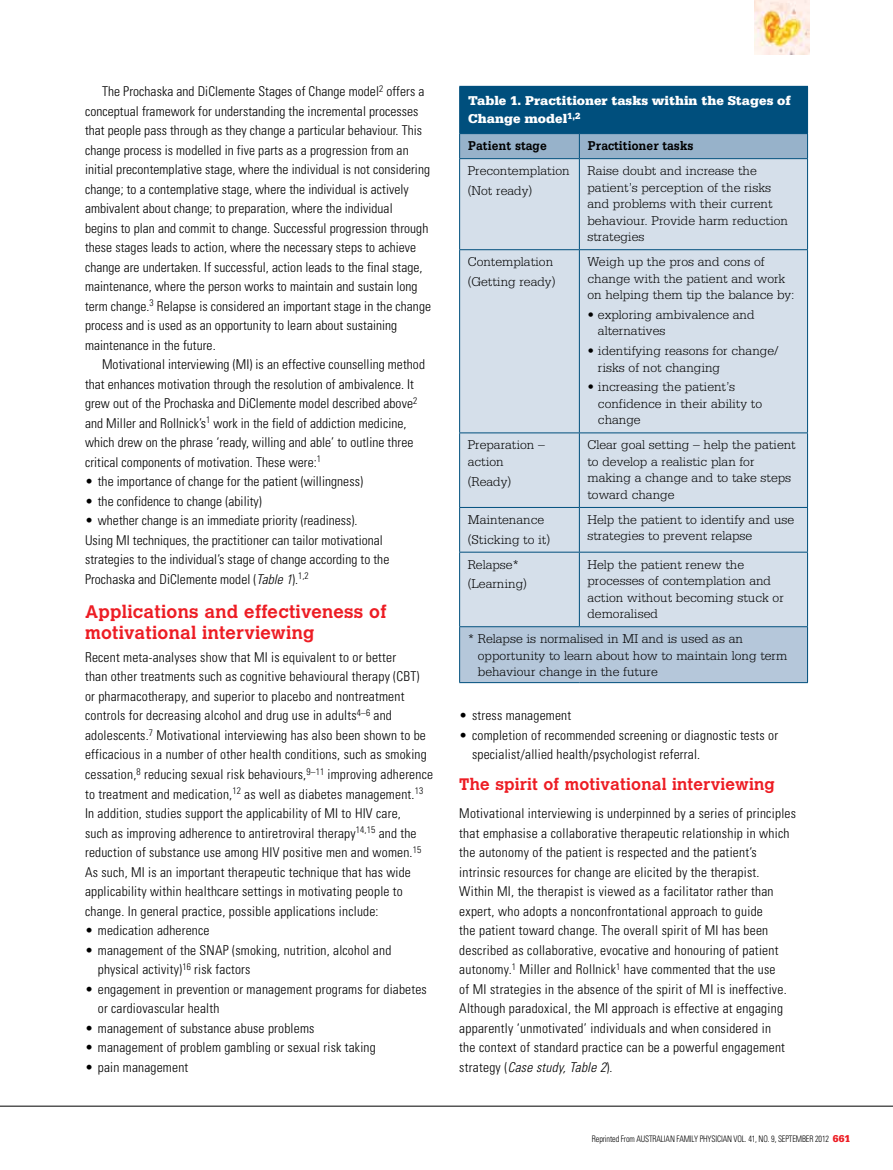
<style>
.page{position:relative;width:893px;height:1170px;background:#fff}
.page>*{position:absolute;margin:0;border:0;box-sizing:border-box;transform-origin:0 0}
.t1{font:700 18px/21px "Calvert";letter-spacing:.015em;color:#ed1d24}
.t2{font:700 16.5px "Calvert";letter-spacing:.015em;color:#ed1d24}
.t3{font:300 condensed 13.5px/19.5px "Univers LT";letter-spacing:.015em;color:#000}
.t4{font:300 13.5px/16.5px "Serifa LT";color:#000}
.t5{font:900 13.5px/18px "Serifa LT";color:#fff}
.t6{font:700 13.5px "Serifa LT";color:#000;scale:.9 1}
.t7{font:300 condensed 9px "Univers LT";letter-spacing:-.015em;color:#000;scale:.9 1}
.s1{font-style:italic}
.s2{font-family:"Serifa LT";font-weight:900;font-stretch:normal;font-size:10.5px;color:#ed1d24}
</style>
<div class="page">
<hr style="left:0;top:1105px;width:893px;height:1px;background:#000">
<img style="left:755px;top:0;width:54px;height:54px">
<div style="left:460px;top:86px;width:347px;height:48px;background:#004f7d"></div>
<div style="left:460px;top:159px;width:347px;height:467px;background:#d5dfea"></div>
<div style="left:460px;top:626px;width:347px;height:56px;background:#b5c7da"></div>
<hr style="left:579px;top:159px;width:1px;height:90px;background:#004f7d">
<hr style="left:459px;top:249px;width:120px;height:1px;background:#004f7d">
<hr style="left:579px;top:249px;width:229px;height:1px;background:#004f7d">
<hr style="left:579px;top:250px;width:1px;height:182px;background:#004f7d">
<hr style="left:459px;top:432px;width:120px;height:1px;background:#004f7d">
<hr style="left:579px;top:432px;width:229px;height:1px;background:#004f7d">
<hr style="left:579px;top:433px;width:1px;height:74px;background:#004f7d">
<hr style="left:459px;top:507px;width:120px;height:1px;background:#004f7d">
<hr style="left:579px;top:507px;width:229px;height:1px;background:#004f7d">
<hr style="left:579px;top:508px;width:1px;height:43px;background:#004f7d">
<hr style="left:459px;top:551px;width:120px;height:1px;background:#004f7d">
<hr style="left:579px;top:551px;width:229px;height:1px;background:#004f7d">
<hr style="left:579px;top:552px;width:1px;height:74px;background:#004f7d">
<hr style="left:459px;top:159px;width:1px;height:90px;background:#004f7d">
<hr style="left:807px;top:159px;width:1px;height:90px;background:#004f7d">
<hr style="left:459px;top:250px;width:1px;height:182px;background:#004f7d">
<hr style="left:807px;top:250px;width:1px;height:182px;background:#004f7d">
<hr style="left:459px;top:433px;width:1px;height:74px;background:#004f7d">
<hr style="left:807px;top:433px;width:1px;height:74px;background:#004f7d">
<hr style="left:459px;top:508px;width:1px;height:43px;background:#004f7d">
<hr style="left:807px;top:508px;width:1px;height:43px;background:#004f7d">
<hr style="left:459px;top:552px;width:1px;height:74px;background:#004f7d">
<hr style="left:807px;top:552px;width:1px;height:74px;background:#004f7d">
<hr style="left:459px;top:86px;width:120px;height:1px;background:#004f7d">
<hr style="left:459px;top:87px;width:1px;height:46px;background:#004f7d">
<hr style="left:579px;top:86px;width:229px;height:1px;background:#004f7d">
<hr style="left:807px;top:87px;width:1px;height:46px;background:#004f7d">
<hr style="left:459px;top:133px;width:120px;height:1px;background:#004f7d">
<hr style="left:579px;top:133px;width:229px;height:1px;background:#004f7d">
<div style="left:459px;top:134px;width:349px;height:24px;background:#97b2ca"></div>
<hr style="left:459px;top:158px;width:120px;height:1px;background:#004f7d">
<hr style="left:579px;top:158px;width:229px;height:1px;background:#004f7d">
<hr style="left:459px;top:626px;width:120px;height:1px;background:#004f7d">
<hr style="left:459px;top:627px;width:1px;height:55px;background:#004f7d">
<hr style="left:579px;top:626px;width:229px;height:1px;background:#004f7d">
<hr style="left:807px;top:627px;width:1px;height:55px;background:#004f7d">
<hr style="left:459px;top:682px;width:120px;height:1px;background:#004f7d">
<hr style="left:579px;top:682px;width:229px;height:1px;background:#004f7d">
<p class="t3" style="left:85px;top:82px;width:347px;text-indent:17px">The Prochaska and DiClemente Stages of Change model<sup>2</sup> offers a conceptual framework for understanding the incremental processes that people pass through as they change a particular behaviour. This change process is modelled in five parts as a progression from an initial precontemplative stage, where the individual is not considering change; to a contemplative stage, where the individual is actively ambivalent about change; to preparation, where the individual<br>begins to plan and commit to change. Successful progression through these stages leads to action, where the necessary steps to achieve change are undertaken. If successful, action leads to the final stage, maintenance, where the person works to maintain and sustain long term change.<sup>3</sup> Relapse is considered an important stage in the change process and is used as an opportunity to learn about sustaining maintenance in the future.</p>
<p class="t3" style="left:85px;top:355px;width:341px;text-indent:17px">Motivational interviewing (MI ) is an effective counselling method that enhances motivation through the resolution of ambivalence. It grew out of the Prochaska and DiClemente model described above<sup>2 </sup>and Miller and Rollnick’s<sup>1</sup> work in the field of addiction medicine, which drew on the phrase ‘ready, willing and able’ to outline three critical components of motivation. These were:<sup>1</sup></p>
<p class="t3" style="left:85px;top:472px;width:279px">• the importance of change for the patient (willingness)</p>
<p class="t3" style="left:85px;top:491px;width:178px">• the confidence to change (ability)</p>
<p class="t3" style="left:85px;top:511px;width:306px">• whether change is an immediate priority (readiness).<br>Using MI techniques, the practitioner can tailor motivational strategies to the individual’s stage of change according to the Prochaska and DiClemente model (<span class="s1">Table 1</span>).<sup>1,2</sup></p>
<h1 class="t1" style="left:85px;top:600px;width:303px">Applications and effectiveness of motivational interviewing</h1>
<p class="t3" style="left:85px;top:647px;width:350px">Recent meta-analyses show that MI is equivalent to or better<br>than other treatments such as cognitive behavioural therapy (CBT)<br>or pharmacotherapy, and superior to placebo and nontreatment controls for decreasing alcohol and drug use in adults<sup>4–6</sup> and adolescents.<sup>7</sup> Motivational interviewing has also been shown to be efficacious in a number of other health conditions, such as smoking cessation,<sup>8</sup> reducing sexual risk behaviours,<sup>9–11</sup> improving adherence to treatment and medication,<sup>12</sup> as well as diabetes management.<sup>13<br></sup>I n addition, studies support the applicability of MI to HIV care,<br>such as improving adherence to antiretroviral therapy<sup>14,15</sup> and the reduction of substance use among HIV positive men and women.<sup>15<br></sup>As such, MI is an important therapeutic technique that has wide applicability within healthcare settings in motivating people to change. I n general practice, possible applications include:</p>
<p class="t3" style="left:85px;top:920px;width:126px">• medication adherence</p>
<p class="t3" style="left:98px;top:940px;width:295px;text-indent:-13px">• management of the SNAP (smoking, nutrition, alcohol and physical activity)<sup>16</sup> risk factors</p>
<p class="t3" style="left:98px;top:979px;width:331px;text-indent:-13px">• engagement in prevention or management programs for diabetes or cardiovascular health</p>
<p class="t3" style="left:85px;top:1018px;width:231px">• management of substance abuse problems</p>
<p class="t3" style="left:85px;top:1037px;width:292px">• management of problem gambling or sexual risk taking</p>
<p class="t3" style="left:85px;top:1057px;width:105px">• pain management</p>
<p class="t5" style="left:468px;top:91px;width:324px">Table 1. Practitioner tasks within the Stages of<br>Change model<sup>1,2</sup></p>
<p class="t6" style="left:468px;top:138px;width:89px">Patient stage</p>
<p class="t6" style="left:588px;top:138px;width:119px">Practitioner tasks</p>
<p class="t4" style="left:468px;top:161px;width:104px;line-height:19.6px">Precontemplation (Not ready)</p>
<p class="t4" style="left:587px;top:163px;width:202px">Raise doubt and increase the patient’s perception of the risks and problems with their current behaviour. Provide harm reduction strategies</p>
<p class="t4" style="left:468px;top:252px;width:89px;line-height:19.6px">Contemplation (Getting ready)</p>
<p class="t4" style="left:587px;top:254px;width:209px">Weigh up the pros and cons of change with the patient and work on helping them tip the balance by:</p>
<p class="t4" style="left:598px;top:306px;width:158px;text-indent:-10px">• exploring ambivalence and alternatives</p>
<p class="t4" style="left:598px;top:342px;width:182px;text-indent:-10px">• identifying reasons for change/ risks of not changing</p>
<p class="t4" style="left:598px;top:379px;width:166px;text-indent:-10px">• increasing the patient’s confidence in their ability to change</p>
<p class="t4" style="left:468px;top:437px;width:79px">Preparation – action</p>
<p class="t4" style="left:468px;top:473px;width:45px">(Ready)</p>
<p class="t4" style="left:587px;top:437px;width:210px">Clear goal setting – help the patient to develop a realistic plan for making a change and to take steps toward change</p>
<p class="t4" style="left:468px;top:509px;width:84px;line-height:19.6px">Maintenance (Sticking to it)</p>
<p class="t4" style="left:587px;top:511px;width:208px">Help the patient to identify and use strategies to prevent relapse</p>
<p class="t4" style="left:468px;top:554px;width:61px;line-height:19.6px">Relapse* (Learning)</p>
<p class="t4" style="left:587px;top:556px;width:198px">Help the patient renew the processes of contemplation and action without becoming stuck or demoralised</p>
<p class="t4" style="left:478px;top:630px;width:311px;text-indent:-10px">* Relapse is normalised in MI and is used as an opportunity to learn about how to maintain long term behaviour change in the future</p>
<p class="t3" style="left:459px;top:706px;width:113px">• stress management</p>
<p class="t3" style="left:472px;top:725px;width:308px;text-indent:-13px">• completion of recommended screening or diagnostic tests or specialist/allied health/psychologist referral.</p>
<p class="t2" style="left:459px;top:774px;width:317px">The spirit of motivational interviewing</p>
<p class="t3" style="left:459px;top:803px;width:338px">Motivational interviewing is underpinned by a series of principles that emphasise a collaborative therapeutic relationship in which the autonomy of the patient is respected and the patient’s intrinsic resources for change are elicited by the therapist.<br>Within MI , the therapist is viewed as a facilitator rather than expert, who adopts a nonconfrontational approach to guide<br>the patient toward change. The overall spirit of MI has been described as collaborative, evocative and honouring of patient autonomy.<sup>1</sup> Miller and Rollnick<sup>1</sup> have commented that the use<br>of MI strategies in the absence of the spirit of MI is ineffective.<br>Although paradoxical, the MI approach is effective at engaging apparently ‘unmotivated’ individuals and when considered in<br>the context of standard practice can be a powerful engagement strategy (<span class="s1">Case study, Table 2</span>).</p>
<p class="t7" style="left:592px;top:1133px;width:65px">Reprinted From Austra</p>
<p class="t7" style="left:661px;top:1133px;width:212px">lian Family Physician Vol. 41, No. 9, september 2012 <span class="s2">661</span></p>
</div>
